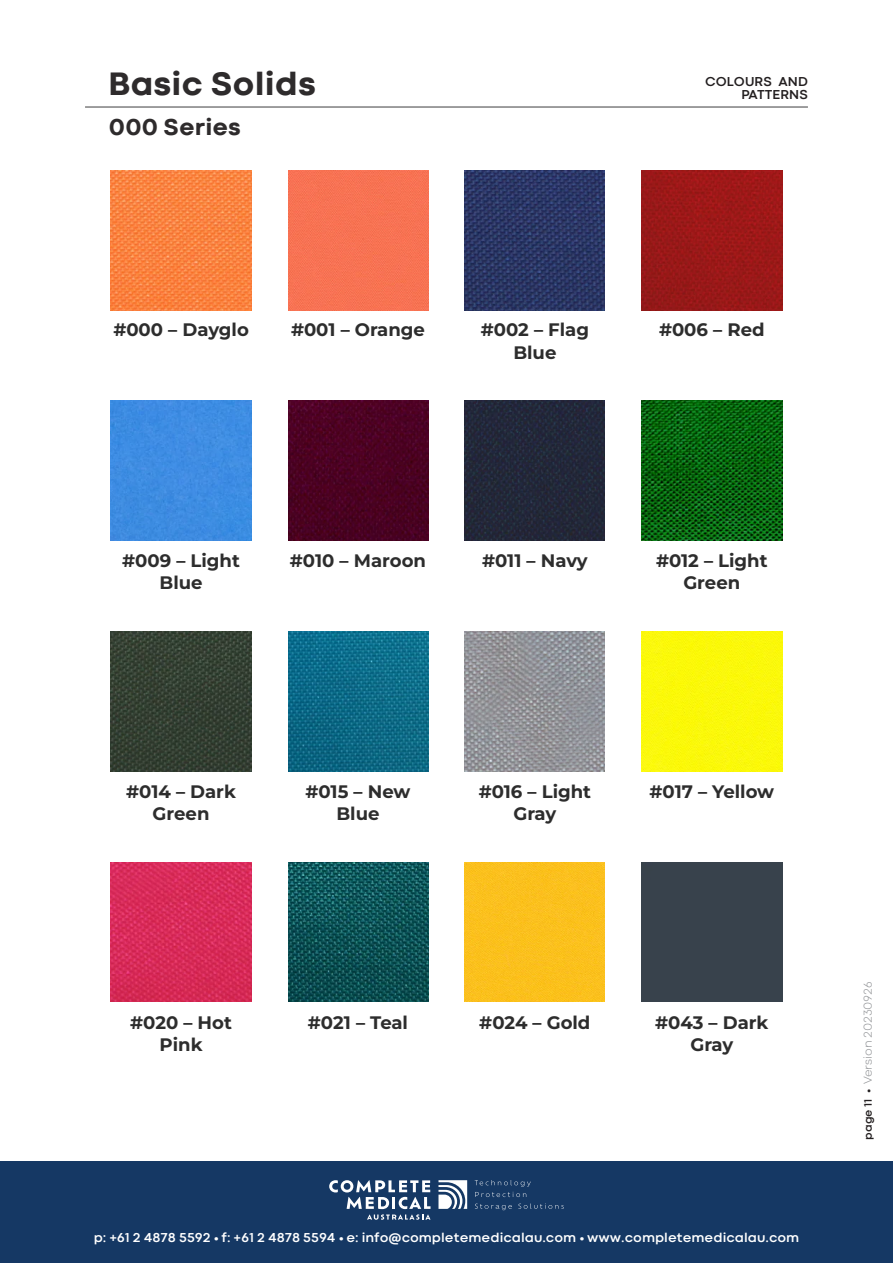
<style>
.page{position:relative;width:893px;height:1263px;background:#fff}
.page>*{position:absolute;margin:0;border:0;box-sizing:border-box;transform-origin:0 0}
.t1{font:800 33.9px "Codec Cold";color:#2e2b2c}
.t2{font:800 24px "Codec Cold";color:#2e2b2c}
.t3{font:700 18.15px/22.4px "Montserrat Roman";color:#2d2d2d;text-align:center}
.t4{font:700 13.5px "Codec Cold";color:#fff}
.t5{font:700 13.5px/13.5px "Codec Cold";letter-spacing:.01em;color:#231f20;text-align:right}
.t6{font:300 12px "Codec Cold";color:#939598}
.s1{font-weight:700;font-size:11.25px;color:#231f20}
</style>
<div class="page">
<div style="left:0;top:1161px;width:893px;height:102px;background:#153864"></div>
<svg style="left:438px;top:1180px;width:29px;height:29px"></svg>
<svg style="left:475px;top:1180px;width:56px;height:17px"></svg>
<svg style="left:475px;top:1203px;width:37px;height:7px"></svg>
<svg style="left:518px;top:1203px;width:46px;height:6px"></svg>
<svg style="left:329px;top:1180px;width:102px;height:40px"></svg>
<hr style="left:85px;top:107px;width:723px;height:1px;background:#3e3e3f">
<img style="left:111px;top:170px;width:140px;height:140px">
<div style="left:288px;top:170px;width:140px;height:140px;background:#f87353"></div>
<img style="left:465px;top:170px;width:140px;height:140px">
<img style="left:642px;top:170px;width:140px;height:140px">
<div style="left:111px;top:401px;width:140px;height:139px;background:#3e8ce2"></div>
<img style="left:288px;top:401px;width:140px;height:139px">
<img style="left:465px;top:401px;width:140px;height:139px">
<img style="left:642px;top:401px;width:140px;height:139px">
<img style="left:111px;top:632px;width:140px;height:139px">
<img style="left:288px;top:632px;width:140px;height:139px">
<img style="left:465px;top:632px;width:140px;height:139px">
<div style="left:642px;top:632px;width:140px;height:139px;background:#fbf80a"></div>
<img style="left:111px;top:862px;width:140px;height:140px">
<img style="left:288px;top:862px;width:140px;height:140px">
<div style="left:465px;top:862px;width:140px;height:140px;background:#fbc01d"></div>
<div style="left:642px;top:862px;width:140px;height:140px;background:#38424c"></div>
<h1 class="t1" style="left:109px;top:63px;width:209px">Basic Solids</h1>
<h2 class="t2" style="left:109px;top:113px;width:134px">000 Series</h2>
<p class="t5" style="left:705px;top:75px;width:104px">COLOURS AND<br>PATTERNS</p>
<p class="t3" style="left:113px;top:318px;width:137px">#000 – Dayglo</p>
<p class="t3" style="left:291px;top:318px;width:135px">#001 – Orange</p>
<p class="t3" style="left:481px;top:318px;width:110px">#002 – Flag<br>Blue</p>
<p class="t3" style="left:659px;top:318px;width:107px">#006 – Red</p>
<p class="t3" style="left:122px;top:549px;width:119px">#009 – Light<br>Blue</p>
<p class="t3" style="left:290px;top:549px;width:138px">#010 – Maroon</p>
<p class="t3" style="left:482px;top:549px;width:107px">#011 – Navy</p>
<p class="t3" style="left:656px;top:549px;width:113px">#012 – Light<br>Green</p>
<p class="t3" style="left:126px;top:780px;width:111px">#014 – Dark<br>Green</p>
<p class="t3" style="left:305px;top:780px;width:107px">#015 – New<br>Blue</p>
<p class="t3" style="left:479px;top:780px;width:114px">#016 – Light<br>Gray</p>
<p class="t3" style="left:649px;top:780px;width:126px">#017 – Yellow</p>
<p class="t3" style="left:130px;top:1010px;width:103px">#020 – Hot<br>Pink</p>
<p class="t3" style="left:308px;top:1010px;width:102px">#021 – Teal</p>
<p class="t3" style="left:479px;top:1010px;width:113px">#024 – Gold</p>
<p class="t3" style="left:655px;top:1010px;width:115px">#043 – Dark<br>Gray</p>
<p class="t4" style="left:94px;top:1229px;width:707px">p: +61 2 4878 5592 • f: +61 2 4878 5594 • e: info@completemedicalau.com • www.completemedicalau.com</p>
<p class="t6" style="left:861px;top:1140px;width:159px;rotate:-90deg"><span class="s1">page 11 •</span> Version 20230926</p>
</div>
